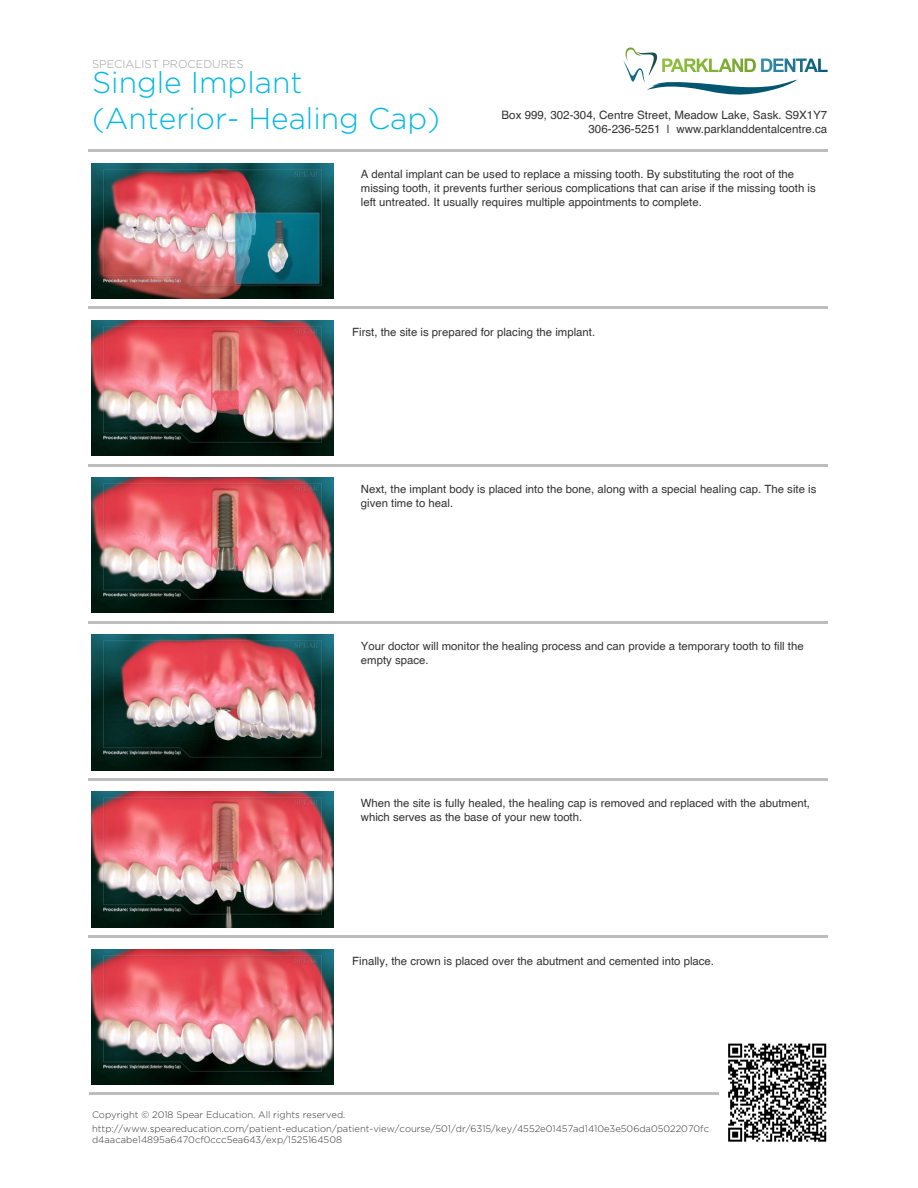
<style>
.page{position:relative;width:918px;height:1188px;background:#fff}
.page>*{position:absolute;margin:0;border:0;box-sizing:border-box;transform-origin:0 0}
.t1{font:300 30px/36px "Gotham HTF";color:#00b9e4}
.t2{font:11.55px/14px "Helvetica";color:#333;text-align:right}
.t3{font:11.4px/14px "Helvetica";color:#333}
.t4{font:300 11.25px "Gotham HTF";color:#9c9c9c}
.t5{font:300 9.45px/11.4px "Gotham HTF";color:#333}
</style>
<div class="page">
<svg style="left:728px;top:1043px;width:99px;height:99px"></svg>
<svg style="left:728px;top:1044px;width:98px;height:98px"></svg>
<hr style="left:89px;top:150px;width:739px;height:2px;background:#bdbdbd">
<img style="left:92px;top:163px;width:242px;height:135px">
<hr style="left:89px;top:307px;width:739px;height:2px;background:#bdbdbd">
<img style="left:92px;top:320px;width:242px;height:136px">
<hr style="left:89px;top:464px;width:739px;height:2px;background:#bdbdbd">
<img style="left:92px;top:478px;width:242px;height:135px">
<hr style="left:89px;top:621px;width:739px;height:2px;background:#bdbdbd">
<img style="left:92px;top:635px;width:242px;height:135px">
<hr style="left:89px;top:778px;width:739px;height:2px;background:#bdbdbd">
<img style="left:92px;top:792px;width:242px;height:135px">
<hr style="left:89px;top:936px;width:739px;height:2px;background:#bdbdbd">
<img style="left:92px;top:949px;width:242px;height:135px">
<hr style="left:89px;top:1093px;width:629px;height:2px;background:#bdbdbd">
<svg style="left:624px;top:47px;width:204px;height:48px"></svg>
<p class="t4" style="left:92px;top:58px;width:153px">SPECIALIST PROCEDURES</p>
<h1 class="t1" style="left:92px;top:64px;width:350px">Single Implant (Anterior- Healing Cap)</h1>
<p class="t2" style="left:502px;top:108px;width:327px">Box 999, 302-304, Centre Street, Meadow Lake, Sask. S9X1Y7<br>306-236-5251 | www.parklanddentalcentre.ca</p>
<p class="t3" style="left:361px;top:167px;width:456px">A dental implant can be used to replace a missing tooth. By substituting the root of the missing tooth, it prevents further serious complications that can arise if the missing tooth is left untreated. It usually requires multiple appointments to complete.</p>
<p class="t3" style="left:352px;top:324px;width:244px">First, the site is prepared for placing the implant.</p>
<p class="t3" style="left:361px;top:482px;width:457px">Next, the implant body is placed into the bone, along with a special healing cap. The site is given time to heal.</p>
<p class="t3" style="left:361px;top:639px;width:444px">Your doctor will monitor the healing process and can provide a temporary tooth to fill the empty space.</p>
<p class="t3" style="left:361px;top:796px;width:451px">When the site is fully healed, the healing cap is removed and replaced with the abutment, which serves as the base of your new tooth.</p>
<p class="t3" style="left:352px;top:953px;width:363px">Finally, the crown is placed over the abutment and cemented into place.</p>
<p class="t5" style="left:92px;top:1109px;width:255px">Copyright © 2018 Spear Education. All rights reserved.</p>
<p class="t5" style="left:92px;top:1123px;width:619px">http://www.speareducation.com/patient-education/patient-view/course/501/dr/6315/key/4552e01457ad1410e3e506da05022070fc d4aacabe14895a6470cf0ccc5ea643/exp/1525164508</p>
</div>
